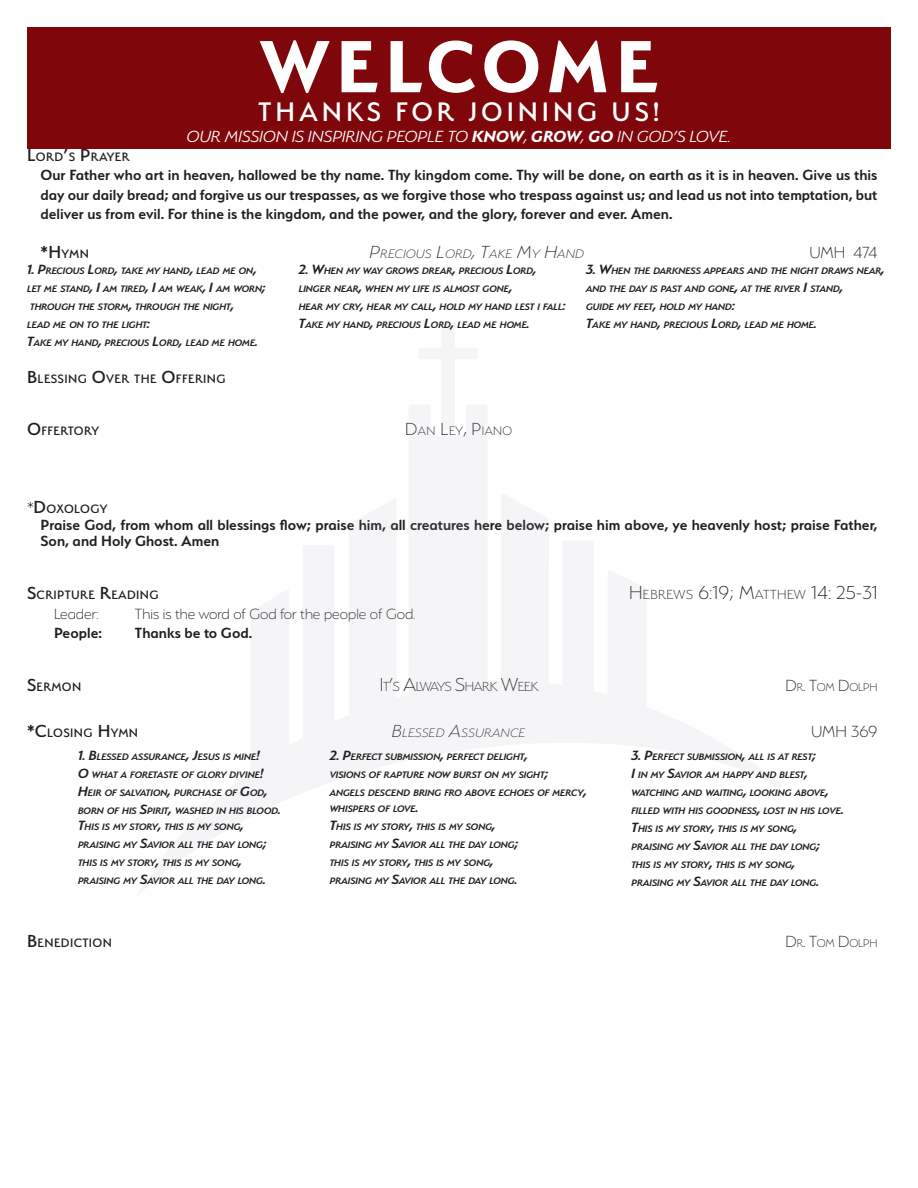
<style>
.page{position:relative;width:918px;height:1188px;background:#fff}
.page>*{position:absolute;margin:0;border:0;box-sizing:border-box;transform-origin:0 0}
.Main{font:700 82.5px "Serenity";letter-spacing:.07em;color:#fff}
.Secondary{font:500 30px "Serenity";letter-spacing:.13em;color:#fff}
.Order{font:200 21px "Serenity";letter-spacing:.02em;color:#231f20}
.Secondary-2{font:italic 300 18px "Serenity";color:#fff}
.Reponses{font:200 18px "Serenity";letter-spacing:-.025em;color:#231f20}
.Order-2{font:200 18px "Serenity";letter-spacing:-.005em;color:#231f20}
.Reponses-2{font:600 16.5px/19.5px "Serenity";color:#231f20;text-align:justify}
.Call_to_Worship{font:200 16.5px "Serenity";color:#231f20}
.Call_to_Worship-2{font:600 16.5px "Serenity";color:#231f20}
.Order-3{font:200 14.7px "Serenity";letter-spacing:-.035em;color:#231f20}
.Order-4{font:500 13.65px "Serenity";letter-spacing:.03em;color:#231f20}
.Reponses-3{font:italic 200 13.65px "Serenity";letter-spacing:.03em;color:#231f20}
.Order-5{font:italic 200 13.65px "Serenity";letter-spacing:.03em;color:#231f20}
.Order-6{font:200 13.65px "Serenity";letter-spacing:.03em;color:#231f20}
.Order-7{font:500 13.65px "Serenity";letter-spacing:.01em;color:#231f20}
.Reponses-4{font:500 13.65px "Serenity";color:#231f20}
.Order-8{font:200 12.6px "Serenity";letter-spacing:-.015em;color:#231f20}
.Order-9{font:italic 600 10.5px/18px "Serenity";letter-spacing:-.015em;color:#231f20}
.s1{font-weight:700}
.s2{font-size:19.5px}
.s3{font-size:15px}
.s4{font-weight:200;font-size:18px}
.s5{font-size:14.7px}
.s6{font-size:21px}
.s7{font-size:18px}
</style>
<div class="page">
<div style="left:27px;top:27px;width:864px;height:121px;background:#7f060a"></div>
<p class="Main" style="left:260px;top:20px;width:400px">WELCOME</p>
<p class="Secondary" style="left:258px;top:95px;width:403px">THANKS FOR JOINING US!</p>
<p class="Secondary-2" style="left:187px;top:127px;width:546px">OUR MISSION IS INSPIRING PEOPLE TO <span class="s1">KNOW</span>, <span class="s1">GROW</span>, <span class="s1">GO</span> IN GOD’S LOVE.</p>
<p class="Order-4" style="left:27px;top:149px;width:104px"><span class="s2">L</span>ORD<span class="s2">’</span>S <span class="s2">P</span> RAYER</p>
<p class="Reponses-2" style="left:40px;top:165px;width:839px">Our Father who art in heaven, hallowed be thy name. Thy kingdom come. Thy will be done, on earth as it is in heaven. Give us this day our daily bread; and forgive us our trespasses, as we forgive those who trespass against us; and lead us not into temptation, but deliver us from evil. For thine is the kingdom, and the power, and the glory, forever and ever. Amen.</p>
<p class="Reponses-4" style="left:40px;top:247px;width:50px"><span class="s2">*H</span>YMN</p>
<p class="Reponses-3" style="left:370px;top:247px;width:216px"><span class="s2">P</span>RECIOUS <span class="s2">L</span>ORD<span class="s2">, T</span>AKE <span class="s2">M</span>Y <span class="s2">H</span>AND</p>
<p class="Reponses" style="left:810px;top:244px;width:69px">UMH 474</p>
<p class="Order-9" style="left:27px;top:261px;width:241px"><span class="s3">1. P</span>RECIOUS <span class="s3">L</span>ORD<span class="s3">,</span> TAKE MY HAND<span class="s3">,</span> LEAD ME ON<span class="s3">, </span>LET ME STAND<span class="s3">, I</span> AM TIRED<span class="s3">, I</span> AM WEAK<span class="s3">, I</span> AM WORN<span class="s3">; </span>THROUGH THE STORM<span class="s3">,</span> THROUGH THE NIGHT<span class="s3">,<br></span>LEAD ME ON TO THE LIGHT<span class="s3">:<br>T</span>AKE MY HAND<span class="s3">,</span> PRECIOUS <span class="s3">L</span>ORD<span class="s3">,</span> LEAD ME HOME<span class="s3">.</span></p>
<p class="Order-4" style="left:27px;top:371px;width:200px"><span class="s2">B</span>LESSING <span class="s2">O</span>VER THE <span class="s2">O</span>FFERING</p>
<p class="Order-9" style="left:299px;top:261px;width:269px"><span class="s3">2. W</span>HEN MY WAY GROWS DREAR<span class="s3">,</span> PRECIOUS <span class="s3">L</span>ORD<span class="s3">, </span>LINGER NEAR<span class="s3">,</span> WHEN MY LIFE IS ALMOST GONE<span class="s3">,<br></span>HEAR MY CRY<span class="s3">,</span> HEAR MY CALL<span class="s3">,</span> HOLD MY HAND LEST I FALL<span class="s3">:<br>T</span>AKE MY HAND<span class="s3">,</span> PRECIOUS <span class="s3">L</span>ORD<span class="s3">,</span> LEAD ME HOME<span class="s3">.</span></p>
<p class="Order-9" style="left:586px;top:261px;width:300px"><span class="s3">3. W</span>HEN THE DARKNESS APPEARS AND THE NIGHT DRAWS NEAR<span class="s3">, </span>AND THE DAY IS PAST AND GONE<span class="s3">,</span> AT THE RIVER <span class="s3">I</span> STAND<span class="s3">,<br></span>GUIDE MY FEET<span class="s3">,</span> HOLD MY HAND<span class="s3">:<br>T</span>AKE MY HAND<span class="s3">,</span> PRECIOUS <span class="s3">L</span>ORD<span class="s3">,</span> LEAD ME HOME<span class="s3">.</span></p>
<p class="Order-4" style="left:27px;top:424px;width:74px"><span class="s2">O</span>FFERTORY</p>
<p class="Order-6" style="left:405px;top:424px;width:109px"><span class="s2">D</span>AN <span class="s2">L</span>EY<span class="s2">, P</span>IANO</p>
<p class="Order-7" style="left:27px;top:502px;width:82px"><span class="s4">*</span><span class="s2">D</span> OXOLOGY</p>
<p class="Reponses-2" style="left:40px;top:516px;width:838px;line-height:16.5px">Praise God, from whom all blessings flow; praise him, all creatures here below; praise him above, ye heavenly host; praise Father,<br>Son, and Holy Ghost. Amen</p>
<p class="Order-4" style="left:27px;top:587px;width:133px"><span class="s2">S</span>CRIPTURE <span class="s2">R</span>EADING</p>
<p class="Order" style="left:629px;top:582px;width:250px">H<span class="s5">EBREWS</span> 6:19; M<span class="s5">ATTHEW</span> 14: 25-31</p>
<p class="Call_to_Worship" style="left:54px;top:605px;width:46px">Leader:</p>
<p class="Call_to_Worship" style="left:135px;top:605px;width:282px">This is the word of God for the people of God.</p>
<p class="Call_to_Worship-2" style="left:54px;top:624px;width:49px">People:</p>
<p class="Call_to_Worship-2" style="left:135px;top:624px;width:119px">Thanks be to God.</p>
<p class="Order-4" style="left:27px;top:679px;width:56px"><span class="s2">S</span>ERMON</p>
<p class="Order-3" style="left:380px;top:679px;width:160px"><span class="s6">I</span> T<span class="s6">’</span>S <span class="s6">A</span>LWAYS <span class="s6">S</span>HARK <span class="s6">W</span>EEK</p>
<p class="Order-8" style="left:786px;top:681px;width:85px"><span class="s7">D</span>R<span class="s7">. T</span>OM <span class="s7">D</span>OLPH</p>
<p class="Order-4" style="left:27px;top:725px;width:113px"><span class="s2">*C</span>LOSING <span class="s2">H</span>YMN</p>
<p class="Order-5" style="left:392px;top:725px;width:135px"><span class="s2">B</span>LESSED <span class="s2">A</span>SSURANCE</p>
<p class="Order-2" style="left:811px;top:722px;width:68px">UMH 369</p>
<p class="Order-9" style="left:78px;top:748px;width:205px"><span class="s3">1. B</span>LESSED ASSURANCE<span class="s3">, J</span>ESUS IS MINE<span class="s3">!<br>O</span> WHAT A FORETASTE OF GLORY DIVINE<span class="s3">!<br>H</span>EIR OF SALVATION<span class="s3">,</span> PURCHASE OF <span class="s3">G</span>OD<span class="s3">, </span>BORN OF HIS <span class="s3">S</span>PIRIT<span class="s3">,</span> WASHED IN HIS BLOOD<span class="s3">.</span></p>
<p class="Order-9" style="left:78px;top:817px;width:191px"><span class="s3">T</span>HIS IS MY STORY<span class="s3">,</span> THIS IS MY SONG<span class="s3">, </span>PRAISING MY <span class="s3">S</span>AVIOR ALL THE DAY LONG<span class="s3">; </span>THIS IS MY STORY<span class="s3">,</span> THIS IS MY SONG<span class="s3">, </span>PRAISING MY <span class="s3">S</span>AVIOR ALL THE DAY LONG<span class="s3">.</span></p>
<p class="Order-9" style="left:330px;top:748px;width:259px"><span class="s3">2. P</span>ERFECT SUBMISSION<span class="s3">,</span> PERFECT DELIGHT<span class="s3">,<br></span>VISIONS OF RAPTURE NOW BURST ON MY SIGHT<span class="s3">;<br></span>ANGELS DESCEND BRING FRO ABOVE ECHOES OF MERCY<span class="s3">,</span></p>
<p class="Order-9" style="left:330px;top:799px;width:191px">WHISPERS OF LOVE<span class="s3">.<br>T</span>HIS IS MY STORY<span class="s3">,</span> THIS IS MY SONG<span class="s3">,<br></span>PRAISING MY <span class="s3">S</span>AVIOR ALL THE DAY LONG<span class="s3">;<br></span>THIS IS MY STORY<span class="s3">,</span> THIS IS MY SONG<span class="s3">,<br></span>PRAISING MY <span class="s3">S</span>AVIOR ALL THE DAY LONG<span class="s3">.</span></p>
<p class="Order-9" style="left:631px;top:748px;width:214px"><span class="s3">3. P</span>ERFECT SUBMISSION<span class="s3">,</span> ALL IS AT REST<span class="s3">;<br>I</span> IN MY <span class="s3">S</span>AVIOR AM HAPPY AND BLEST<span class="s3">, </span>WATCHING AND WAITING<span class="s3">,</span> LOOKING ABOVE<span class="s3">,<br></span>FILL ED WITH HIS GOODNESS<span class="s3">,</span> LOST IN HIS LOVE<span class="s3">.<br>T</span>HIS IS MY STORY<span class="s3">,</span> THIS IS MY SONG<span class="s3">,<br></span>PRAISING MY <span class="s3">S</span>AVIOR ALL THE DAY LONG<span class="s3">;<br></span>THIS IS MY STORY<span class="s3">,</span> THIS IS MY SONG<span class="s3">,<br></span>PRAISING MY <span class="s3">S</span>AVIOR ALL THE DAY LONG<span class="s3">.</span></p>
<p class="Order-4" style="left:27px;top:935px;width:87px"><span class="s2">B</span>ENEDICTION</p>
<p class="Order-8" style="left:786px;top:936px;width:85px"><span class="s7">D</span>R<span class="s7">. T</span>OM <span class="s7">D</span>OLPH</p>
</div>
